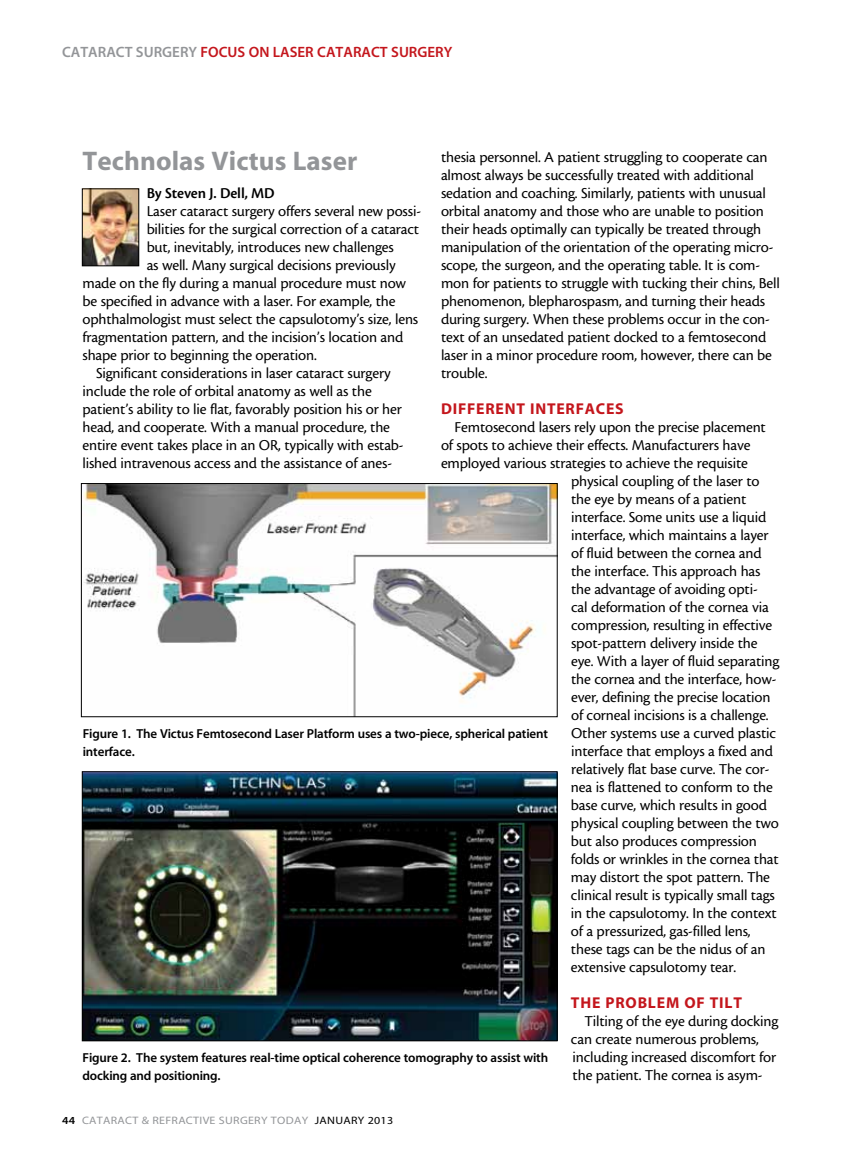
<style>
.page{position:relative;width:864px;height:1161px;background:#fff}
.page>*{position:absolute;margin:0;border:0;box-sizing:border-box;transform-origin:0 0}
.t1{font:27px "Myriad MM 700 600";letter-spacing:.005em;color:#939598}
.t2{font:15.75px/18px "Cronos MM 408 10";letter-spacing:-.01em;color:#000}
.t3{font:15.75px "Myriad MM 700 600";letter-spacing:.05em;color:#c4161c}
.t4{font:15.75px "Cronos MM 574 10";letter-spacing:-.01em;color:#000}
.t5{font:15px "Myriad MM 565 600";color:#c4161c}
.t6{font:15px "Myriad MM 565 600";color:#939598}
.t7{font:13.05px/18px "Myriad MM 565 600";letter-spacing:-.01em;color:#000}
.t8{font:10.8px "Myriad MM 400 600";letter-spacing:.025em;color:#939598;scale:1.11 1}
.s1{color:#c4161c}
.s2{font-family:"Myriad MM 565 600";color:#000}
.s3{color:#000}
</style>
<div class="page">
<img style="left:84px;top:190px;width:53px;height:74px">
<div style="left:82px;top:188px;width:57px;height:78px;border:1px solid #000"></div>
<img style="left:83px;top:485px;width:473px;height:230px">
<div style="left:81px;top:483px;width:477px;height:234px;border:1px solid #000"></div>
<img style="left:84px;top:773px;width:471px;height:266px">
<div style="left:82px;top:771px;width:475px;height:270px;border:1px solid #000"></div>
<p class="t6" style="left:62px;top:45px;width:167px">CATARACT SURGERY <span class="s1">focus</span></p>
<p class="t5" style="left:249px;top:45px;width:41px">on Laser</p>
<p class="t5" style="left:317px;top:45px;width:19px">Cataract</p>
<p class="t5" style="left:391px;top:45px;width:18px">Surgery</p>
<h1 class="t1" style="left:82px;top:148px;width:276px">Technolas Victus Laser</h1>
<p class="t4" style="left:147px;top:185px;width:130px">By Steven J. Dell, MD</p>
<p class="t2" style="left:147px;top:202px;width:276px">Laser cataract surgery offers several new possi-</p>
<p class="t2" style="left:147px;top:220px;width:274px">bilities for the surgical correction of a cataract</p>
<p class="t2" style="left:147px;top:238px;width:249px">but, inevitably, introduces new challenges</p>
<p class="t2" style="left:147px;top:256px;width:251px">as well. Many surgical decisions previously</p>
<p class="t2" style="left:83px;top:274px;width:325px">made on the fly during a manual procedure must now</p>
<p class="t2" style="left:83px;top:292px;width:315px">be specified in advance with a laser. For example, the</p>
<p class="t2" style="left:83px;top:310px;width:337px">ophthalmologist must select the capsulotomy’s size, lens</p>
<p class="t2" style="left:83px;top:328px;width:322px">fragmentation pattern, and the incision’s location and</p>
<p class="t2" style="left:83px;top:346px;width:236px">shape prior to beginning the operation.</p>
<p class="t2" style="left:96px;top:364px;width:296px">Significant considerations in laser cataract surgery</p>
<p class="t2" style="left:83px;top:382px;width:291px">include the role of orbital anatomy as well as the</p>
<p class="t2" style="left:83px;top:400px;width:321px">patient’s ability to lie flat, favorably position his or her</p>
<p class="t2" style="left:83px;top:418px;width:309px">head, and cooperate. With a manual procedure, the</p>
<p class="t2" style="left:83px;top:436px;width:323px">entire event takes place in an OR, typically with estab-</p>
<p class="t2" style="left:83px;top:454px;width:311px">lished intravenous access and the assistance of anes-</p>
<p class="t2" style="left:441px;top:148px;width:340px">thesia personnel. A patient struggling to cooperate can almost always be successfully treated with additional sedation and coaching. Similarly, patients with unusual orbital anatomy and those who are unable to position their heads optimally can typically be treated through manipulation of the orientation of the operating micro&shy;scope, the surgeon, and the operating table. It is com&shy;mon for patients to struggle with tucking their chins, Bell phenomenon, blepharospasm, and turning their heads during surgery. When these problems occur in the con&shy;text of an unsedated patient docked to a femtosecond laser in a minor procedure room, however, there can be trouble.</p>
<p class="t3" style="left:441px;top:401px;width:184px">DIFFERENT INTERFACES</p>
<p class="t2" style="left:455px;top:418px;width:313px">Femtosecond lasers rely upon the precise placement</p>
<p class="t2" style="left:441px;top:436px;width:311px">of spots to achieve their effects. Manufacturers have</p>
<p class="t2" style="left:441px;top:454px;width:309px">employed various strategies to achieve the requisite</p>
<p class="t2" style="left:571px;top:472px;width:190px">physical coupling of the laser to</p>
<p class="t2" style="left:571px;top:490px;width:177px">the eye by means of a patient</p>
<p class="t2" style="left:571px;top:508px;width:197px">interface. Some units use a liquid</p>
<p class="t2" style="left:571px;top:526px;width:199px">interface, which maintains a layer</p>
<p class="t2" style="left:571px;top:544px;width:192px">of fluid between the cornea and</p>
<p class="t2" style="left:571px;top:562px;width:191px">the interface. This approach has</p>
<p class="t2" style="left:571px;top:580px;width:188px">the advantage of avoiding opti-</p>
<p class="t2" style="left:571px;top:598px;width:199px">cal deformation of the cornea via</p>
<p class="t2" style="left:571px;top:617px;width:203px">compression, resulting in effective</p>
<p class="t2" style="left:571px;top:635px;width:188px">spot-pattern delivery inside the</p>
<p class="t2" style="left:571px;top:653px;width:210px">eye. With a layer of fluid separating</p>
<p class="t2" style="left:571px;top:671px;width:207px">the cornea and the interface, how-</p>
<p class="t2" style="left:571px;top:689px;width:201px">ever, defining the precise location</p>
<p class="t2" style="left:571px;top:707px;width:199px">of corneal incisions is a challenge.</p>
<p class="t2" style="left:571px;top:725px;width:206px">Other systems use a curved plastic</p>
<p class="t2" style="left:571px;top:743px;width:204px">interface that employs a fixed and</p>
<p class="t2" style="left:571px;top:761px;width:200px">relatively flat base curve. The cor-</p>
<p class="t2" style="left:571px;top:779px;width:203px">nea is flattened to conform to the</p>
<p class="t2" style="left:571px;top:797px;width:197px">base curve, which results in good</p>
<p class="t2" style="left:571px;top:815px;width:209px">physical coupling between the two</p>
<p class="t2" style="left:571px;top:833px;width:188px">but also produces compression</p>
<p class="t2" style="left:571px;top:851px;width:209px">folds or wrinkles in the cornea that</p>
<p class="t2" style="left:571px;top:869px;width:201px">may distort the spot pattern. The</p>
<p class="t2" style="left:571px;top:887px;width:205px">clinical result is typically small tags</p>
<p class="t2" style="left:571px;top:905px;width:207px">in the capsulotomy. In the context</p>
<p class="t2" style="left:571px;top:923px;width:181px">of a pressurized, gas-filled lens,</p>
<p class="t2" style="left:571px;top:941px;width:196px">these tags can be the nidus of an</p>
<p class="t2" style="left:571px;top:959px;width:167px">extensive capsulotomy tear.</p>
<p class="t3" style="left:571px;top:995px;width:173px">THE PROBLEM OF TILT</p>
<p class="t2" style="left:571px;top:1013px;width:209px;text-indent:13px">Tilting of the eye during docking can create numerous problems, including increased discomfort for the patient. The cornea is asym-</p>
<p class="t7" style="left:83px;top:725px;width:467px">Figure 1. The Victus Femtosecond Laser Platform uses a two-piece, spherical patient interface.</p>
<p class="t7" style="left:82px;top:1049px;width:467px">Figure 2. The system features real-time optical coherence tomography to assist with docking and positioning.</p>
<p class="t8" style="left:62px;top:1115px;width:300px"><span class="s2">44</span> CATARACT &amp; REFRACTIVE SURGERY TODAY <span class="s3">JANUARY 2013</span></p>
</div>
